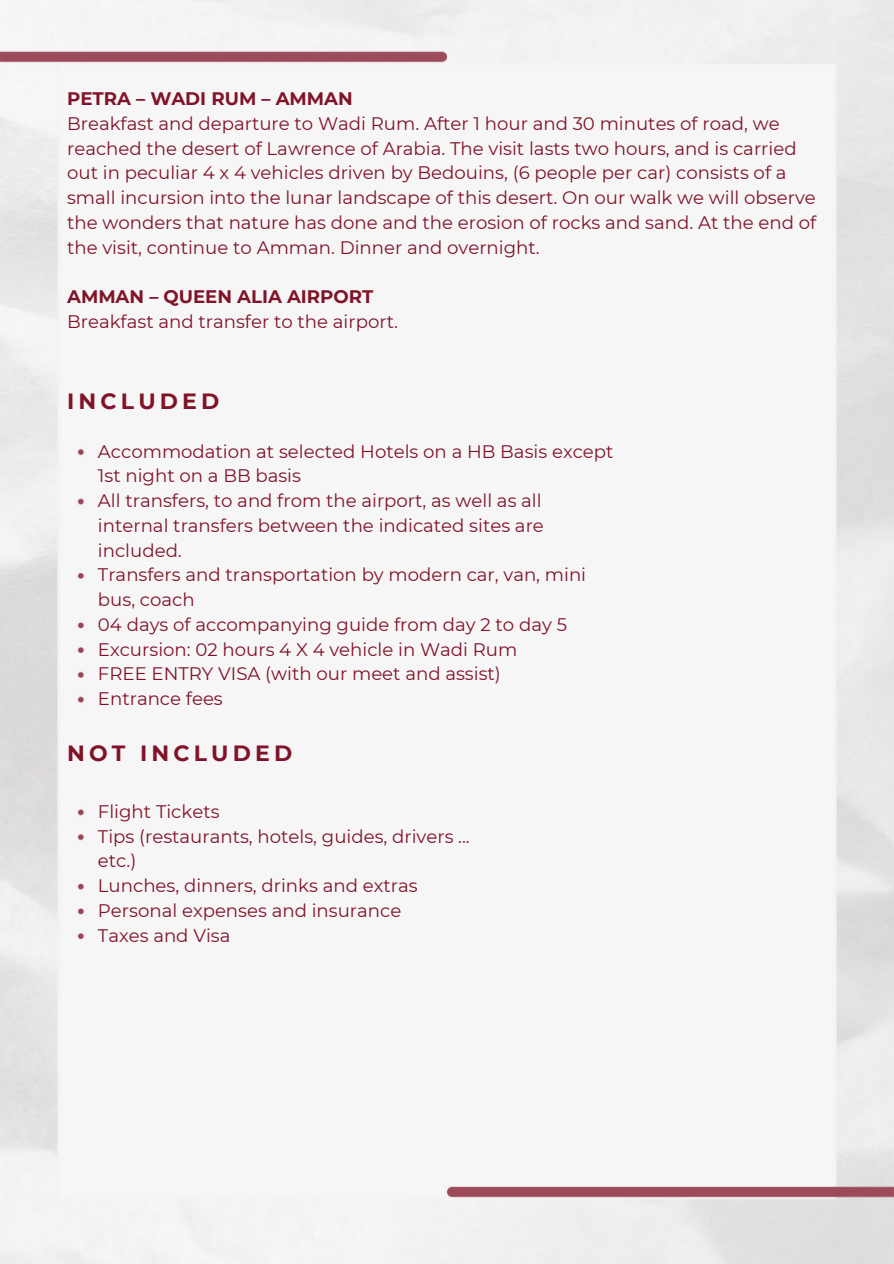
<style>
.page{position:relative;width:894px;height:1264px;background:#fff}
.page>*{position:absolute;margin:0;border:0;box-sizing:border-box;transform-origin:0 0}
.t1{font:700 22.05px "Montserrat";letter-spacing:.19em;color:#801328}
.t2{font:18.15px/24.8px "Montserrat";color:#801328}
.t3{font:700 18.15px "Montserrat";color:#801328}
</style>
<div class="page">
<img style="left:0;top:44px;width:893px;height:1162px">
<p class="t3" style="left:67px;top:87px;width:287px">PETRA – WADI RUM – AMMAN</p>
<h1 class="t2" style="left:67px;top:111px;width:750px">Breakfast and departure to Wadi Rum. After 1 hour and 30 minutes of road, we reached the desert of Lawrence of Arabia. The visit lasts two hours, and is carried out in peculiar 4 x 4 vehicles driven by Bedouins, (6 people per car) consists of a small incursion into the lunar landscape of this desert. On our walk we will observe the wonders that nature has done and the erosion of rocks and sand. At the end of the visit, continue to Amman. Dinner and overnight.</h1>
<p class="t3" style="left:67px;top:285px;width:308px">AMMAN – QUEEN ALIA AIRPORT</p>
<p class="t2" style="left:67px;top:309px;width:332px">Breakfast and transfer to the airport.</p>
<p class="t1" style="left:67px;top:387px;width:154px">INCLUDED</p>
<h1 class="t2" style="left:98px;top:438px;width:517px">Accommodation at selected Hotels on a HB Basis except<br>1st night on a BB basis</h1>
<p class="t2" style="left:98px;top:488px;width:445px">All transfers, to and from the airport, as well as all</p>
<p class="t2" style="left:98px;top:513px;width:447px">internal transfers between the indicated sites are included.</p>
<p class="t2" style="left:98px;top:562px;width:489px">Transfers and transportation by modern car, van, mini bus, coach</p>
<p class="t2" style="left:98px;top:612px;width:470px">04 days of accompanying guide from day 2 to day 5<br>Excursion: 02 hours 4 X 4 vehicle in Wadi Rum</p>
<p class="t2" style="left:98px;top:661px;width:404px">FREE ENTRY VISA (with our meet and assist)</p>
<p class="t2" style="left:98px;top:686px;width:126px">Entrance fees</p>
<p class="t1" style="left:67px;top:740px;width:227px">NOT INCLUDED</p>
<p class="t2" style="left:98px;top:799px;width:123px">Flight Tickets</p>
<p class="t2" style="left:98px;top:823px;width:373px">Tips (restaurants, hotels, guides, drivers ... etc.)</p>
<p class="t2" style="left:98px;top:873px;width:321px">Lunches, dinners, drinks and extras<br>Personal expenses and insurance</p>
<p class="t2" style="left:98px;top:922px;width:134px">Taxes and Visa</p>
</div>
